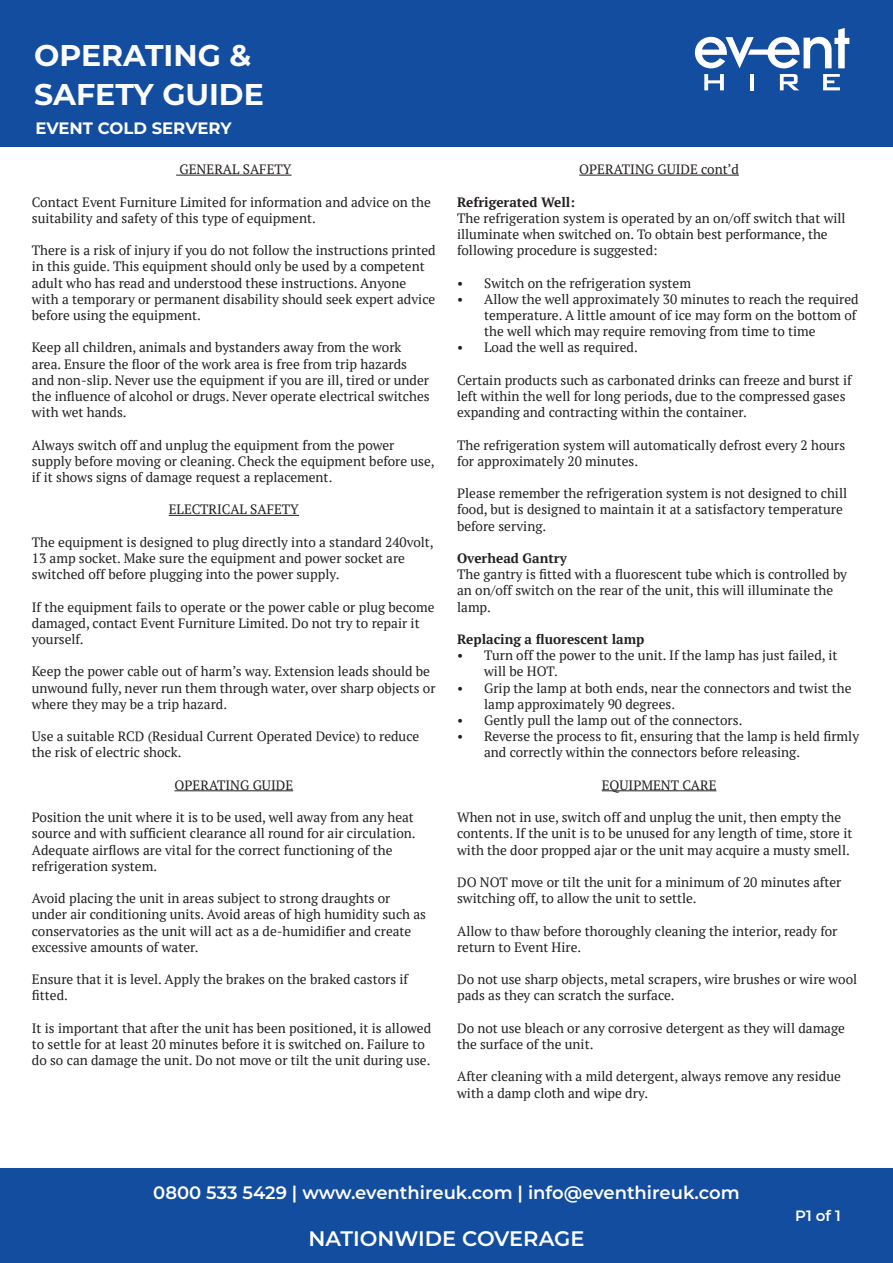
<style>
.page{position:relative;width:893px;height:1263px;background:#fff}
.page>*{position:absolute;margin:0;border:0;box-sizing:border-box;transform-origin:0 0}
.t1{font:700 30px "Montserrat";color:#fcfcfc}
.t2{font:600 21px "Montserrat";color:#fff}
.t3{font:600 18px "Montserrat";color:#fff}
.t4{font:700 16.5px "Montserrat";color:#fff}
.t5{font:600 15px "Montserrat";color:#fff}
.t6{font:13.5px/16.2px "PT Serif";color:#231f20}
.t7{font:700 13.5px "PT Serif";color:#231f20}
</style>
<div class="page">
<div style="left:0;top:1169px;width:893px;height:94px;background:#124da0"></div>
<div style="left:0;top:0;width:893px;height:147px;background:#124da0"></div>
<hr style="left:579px;top:175px;width:160px;height:1px;background:#231f20">
<hr style="left:602px;top:790px;width:114px;height:1px;background:#231f20">
<hr style="left:176px;top:175px;width:116px;height:1px;background:#231f20">
<hr style="left:169px;top:515px;width:130px;height:1px;background:#231f20">
<hr style="left:175px;top:790px;width:118px;height:1px;background:#231f20">
<svg style="left:695px;top:28px;width:154px;height:40px"></svg>
<svg style="left:704px;top:74px;width:20px;height:16px"></svg>
<hr style="left:750px;top:74px;width:4px;height:16px;background:#fff">
<svg style="left:780px;top:74px;width:19px;height:16px"></svg>
<svg style="left:823px;top:74px;width:17px;height:16px"></svg>
<p class="t1" style="left:34px;top:33px;width:219px">OPERATING &amp;</p>
<p class="t1" style="left:34px;top:73px;width:231px">SAFETY GUIDE</p>
<p class="t4" style="left:35px;top:116px;width:198px">EVENT COLD SERVERY</p>
<p class="t6" style="left:179px;top:161px;width:114px">GENERAL SAFETY</p>
<p class="t6" style="left:32px;top:193px;width:401px">Contact Event Furniture Limited for information and advice on the suitability and safety of this type of equipment.</p>
<p class="t6" style="left:32px;top:242px;width:405px">There is a risk of injury if you do not follow the instructions printed in this guide. This equipment should only be used by a competent adult who has read and understood these instructions. Anyone with a temporary or permanent disability should seek expert advice before using the equipment.</p>
<p class="t6" style="left:32px;top:339px;width:399px">Keep all children, animals and bystanders away from the work area. Ensure the floor of the work area is free from trip hazards and non-slip. Never use the equipment if you are ill, tired or under the influence of alcohol or drugs. Never operate electrical switches with wet hands.</p>
<p class="t6" style="left:32px;top:436px;width:404px">Always switch off and unplug the equipment from the power supply before moving or cleaning. Check the equipment before use, if it shows signs of damage request a replacement.</p>
<p class="t6" style="left:169px;top:501px;width:132px">ELECTRICAL SAFETY</p>
<p class="t6" style="left:32px;top:534px;width:403px">The equipment is designed to plug directly into a standard 240volt,<br>13 amp socket. Make sure the equipment and power socket are switched off before plugging into the power supply.</p>
<p class="t6" style="left:32px;top:598px;width:404px">If the equipment fails to operate or the power cable or plug become damaged, contact Event Furniture Limited. Do not try to repair it yourself.</p>
<p class="t6" style="left:32px;top:663px;width:405px">Keep the power cable out of harm’s way. Extension leads should be unwound fully, never run them through water, over sharp objects or where they may be a trip hazard.</p>
<p class="t6" style="left:32px;top:728px;width:389px">Use a suitable RCD (Residual Current Operated Device) to reduce the risk of electric shock.</p>
<p class="t6" style="left:175px;top:777px;width:120px">OPERATING GUIDE</p>
<p class="t6" style="left:32px;top:809px;width:385px">Position the unit where it is to be used, well away from any heat source and with sufficient clearance all round for air circulation.<br>Adequate airflows are vital for the correct functioning of the refrigeration system.</p>
<p class="t6" style="left:32px;top:890px;width:396px">Avoid placing the unit in areas subject to strong draughts or under air conditioning units. Avoid areas of high humidity such as conservatories as the unit will act as a de-humidifier and create excessive amounts of water.</p>
<p class="t6" style="left:32px;top:971px;width:378px">Ensure that it is level. Apply the brakes on the braked castors if fitted.</p>
<p class="t6" style="left:32px;top:1020px;width:401px">It is important that after the unit has been positioned, it is allowed to settle for at least 20 minutes before it is switched on. Failure to do so can damage the unit. Do not move or tilt the unit during use.</p>
<p class="t6" style="left:579px;top:161px;width:161px">OPERATING GUIDE cont’d</p>
<p class="t7" style="left:457px;top:193px;width:119px">Refrigerated Well:</p>
<p class="t6" style="left:457px;top:210px;width:390px">The refrigeration system is operated by an on/off switch that will illuminate when switched on. To obtain best performance, the following procedure is suggested:</p>
<p class="t6" style="left:457px;top:274px;width:235px">• Switch on the refrigeration system</p>
<p class="t6" style="left:484px;top:291px;width:376px;text-indent:-27px">• Allow the well approximately 30 minutes to reach the required temperature. A little amount of ice may form on the bottom of the well which may require removing from time to time</p>
<p class="t6" style="left:457px;top:339px;width:182px">• Load the well as required.</p>
<p class="t6" style="left:457px;top:372px;width:396px">Certain products such as carbonated drinks can freeze and burst if left within the well for long periods, due to the compressed gases expanding and contracting within the container.</p>
<p class="t6" style="left:457px;top:436px;width:390px">The refrigeration system will automatically defrost every 2 hours for approximately 20 minutes.</p>
<p class="t6" style="left:457px;top:485px;width:391px">Please remember the refrigeration system is not designed to chill food, but is designed to maintain it at a satisfactory temperature before serving.</p>
<p class="t7" style="left:457px;top:549px;width:111px">Overhead Gantry</p>
<p class="t6" style="left:457px;top:566px;width:391px">The gantry is fitted with a fluorescent tube which is controlled by an on/off switch on the rear of the unit, this will illuminate the lamp.</p>
<p class="t7" style="left:457px;top:630px;width:189px">Replacing a fluorescent lamp</p>
<p class="t6" style="left:484px;top:647px;width:355px;text-indent:-27px">• Turn off the power to the unit. If the lamp has just failed, it will be HOT.</p>
<p class="t6" style="left:484px;top:679px;width:369px;text-indent:-27px">• Grip the lamp at both ends, near the connectors and twist the lamp approximately 90 degrees.</p>
<p class="t6" style="left:457px;top:712px;width:287px">• Gently pull the lamp out of the connectors.</p>
<p class="t6" style="left:484px;top:728px;width:377px;text-indent:-27px">• Reverse the process to fit, ensuring that the lamp is held firmly and correctly within the connectors before releasing.</p>
<p class="t6" style="left:602px;top:777px;width:116px">EQUIPMENT CARE</p>
<p class="t6" style="left:457px;top:809px;width:397px">When not in use, switch off and unplug the unit, then empty the contents. If the unit is to be unused for any length of time, store it with the door propped ajar or the unit may acquire a musty smell.</p>
<p class="t6" style="left:457px;top:874px;width:386px">DO NOT move or tilt the unit for a minimum of 20 minutes after switching off, to allow the unit to settle.</p>
<p class="t6" style="left:457px;top:922px;width:382px">Allow to thaw before thoroughly cleaning the interior, ready for return to Event Hire.</p>
<p class="t6" style="left:457px;top:971px;width:402px">Do not use sharp objects, metal scrapers, wire brushes or wire wool pads as they can scratch the surface.</p>
<p class="t6" style="left:457px;top:1020px;width:389px">Do not use bleach or any corrosive detergent as they will damage the surface of the unit.</p>
<p class="t6" style="left:457px;top:1068px;width:385px">After cleaning with a mild detergent, always remove any residue with a damp cloth and wipe dry.</p>
<p class="t3" style="left:153px;top:1179px;width:588px">0800 533 5429 | www.eventhireuk.com | info@eventhireuk.com</p>
<p class="t2" style="left:308px;top:1224px;width:277px">NATIONWIDE COVERAGE</p>
<p class="t5" style="left:795px;top:1205px;width:47px">P1 of 1</p>
</div>
